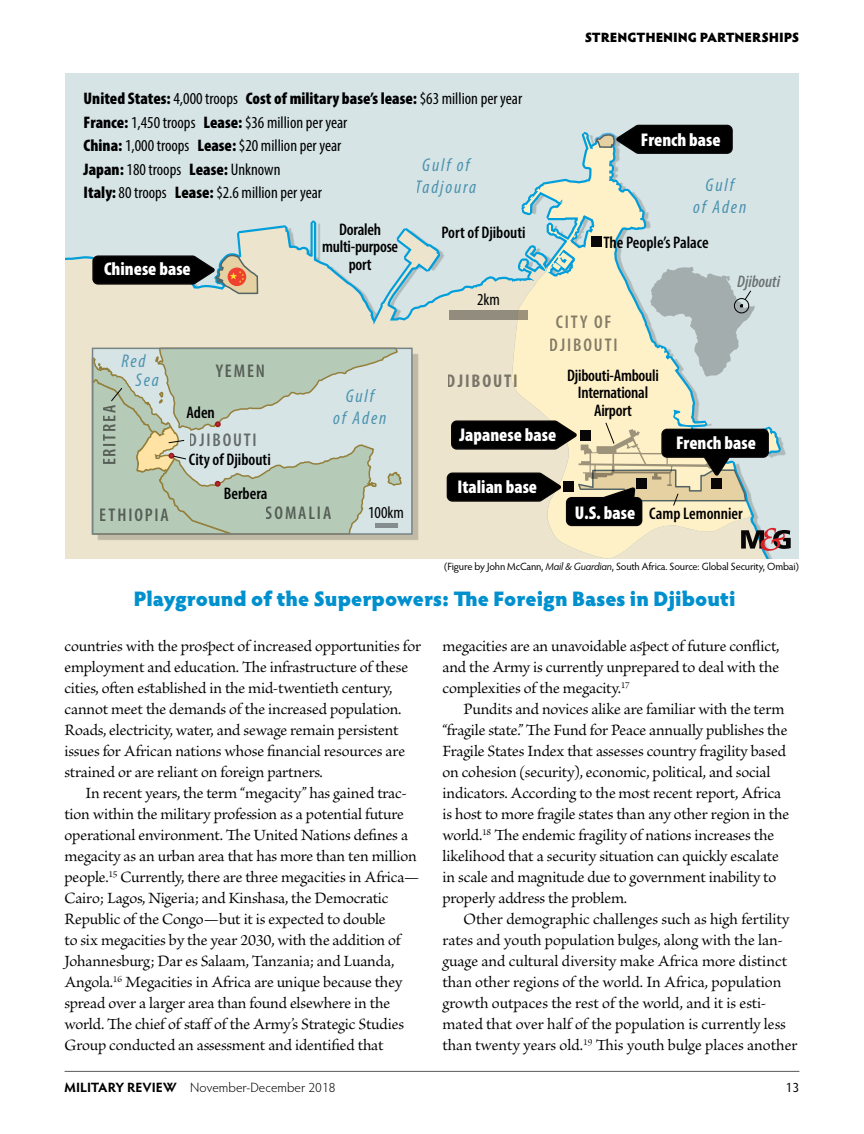
<style>
.page{position:relative;width:864px;height:1134px;background:#fff}
.page>*{position:absolute;margin:0;border:0;box-sizing:border-box;transform-origin:0 0}
.t1{font:900 21px "Hypatia Sans Pro";color:#0090ce}
.t2{font:900 condensed 18.45px "Myriad Pro";color:#fff}
.t3{font:600 condensed 18.45px/22.2px "Myriad Pro";letter-spacing:.1em;color:#080606;text-align:center}
.t4{font:italic condensed 18.45px/22.2px "Myriad Pro";letter-spacing:.1em;color:#006690;text-align:center}
.t5{font:700 condensed 18.45px "Myriad Pro";letter-spacing:.1em;color:#080606}
.t6{font:condensed 16.8px/23.5px "Myriad Pro";color:#000}
.t7{font:600 condensed 16.8px/17.7px "Myriad Pro";letter-spacing:-.01em;color:#000;text-align:center}
.t8{font:italic 600 condensed 16.8px "Myriad Pro";color:#000}
.t9{font:16.5px/21px "Brioso Pro";letter-spacing:-.01em;color:#000}
.t10{font:300 13.5px "Hypatia Sans Pro";color:#000}
.t11{font:900 13.5px "Hypatia Sans Pro";letter-spacing:-.01em;color:#000}
.t12{font:13.5px "Hypatia Sans Pro";color:#000}
.t13{font:10.5px "Hypatia Sans Pro";letter-spacing:-.015em;color:#000}
.s1{font-weight:900}
.s2{font-style:italic}
.s3{font-weight:700}
</style>
<div class="page">
<hr style="left:65px;top:1071px;width:734px;height:1px;background:#58595b">
<div style="left:65px;top:127px;width:734px;height:96px;background:#d6e4e6"></div>
<svg style="left:512px;top:134px;width:239px;height:89px;background:#d4e2de"></svg>
<svg style="left:65px;top:223px;width:734px;height:336px;background:#dde4d7"></svg>
<div style="left:449px;top:310px;width:79px;height:9px;background:#918c7e"></div>
<svg style="left:590px;top:124px;width:144px;height:31px;background:#3d413f"></svg>
<div style="left:591px;top:236px;width:10px;height:10px;background:#080606"></div>
<svg style="left:92px;top:254px;width:167px;height:41px;background:#6e6960"></svg>
<svg style="left:650px;top:267px;width:105px;height:110px;background:#bac6c6"></svg>
<div style="left:65px;top:300px;width:406px;height:259px;background:#ece4cd"></div>
<svg style="left:403px;top:350px;width:8px;height:183px"></svg>
<svg style="left:91px;top:347px;width:312px;height:194px;background:#c0cfc1"></svg>
<svg style="left:446px;top:420px;width:345px;height:131px;background:#a39e8b"></svg>
<p class="t6" style="left:84px;top:87px;width:440px"><span class="s1">United States:</span> 4,000 troops <span class="s1">Cost of military base’s lease:</span> $63 million per year <span class="s1">France:</span> 1,450 troops <span class="s1">Lease:</span> $36 million per year<br><span class="s1">China:</span> 1,000 troops <span class="s1">Lease:</span> $20 million per year<br><span class="s1">Japan:</span> 180 troops <span class="s1">Lease:</span> Unknown<br><span class="s1">Italy:</span> 80 troops <span class="s1">Lease:</span> $2.6 million per year</p>
<p class="t4" style="left:416px;top:153px;width:62px">Gulf of<br>Tadjoura</p>
<p class="t2" style="left:104px;top:257px;width:88px">Chinese base</p>
<p class="t7" style="left:322px;top:220px;width:78px">Doraleh multi-purpose port</p>
<p class="t7" style="left:441px;top:223px;width:86px">Port of Djibouti</p>
<p class="t6" style="left:477px;top:287px;width:24px">2km</p>
<p class="t11" style="left:585px;top:27px;width:216px">STRENGTHENING PARTNERSHIPS</p>
<p class="t2" style="left:641px;top:128px;width:81px">French base</p>
<p class="t4" style="left:693px;top:173px;width:55px">Gulf<br>of Aden</p>
<p class="t7" style="left:603px;top:233px;width:107px">The People’s Palace</p>
<p class="t3" style="left:550px;top:311px;width:69px">CITY OF<br>DJIBOUTI</p>
<p class="t8" style="left:737px;top:271px;width:44px">Djibouti</p>
<p class="t4" style="left:136px;top:352px;width:25px;line-height:18.5px;text-align:left;text-indent:-14px">Red<br>Sea</p>
<p class="t3" style="left:98px;top:465px;width:62px;rotate:-90deg">ERITREA</p>
<p class="t3" style="left:100px;top:504px;width:71px">ETHIOPIA</p>
<p class="t3" style="left:216px;top:360px;width:51px">YEMEN</p>
<p class="t7" style="left:187px;top:404px;width:30px">Aden</p>
<p class="t3" style="left:189px;top:429px;width:69px">DJIBOUTI</p>
<p class="t4" style="left:333px;top:384px;width:55px">Gulf<br>of Aden</p>
<p class="t7" style="left:189px;top:450px;width:83px">City of Djibouti</p>
<p class="t3" style="left:266px;top:502px;width:67px">SOMALIA</p>
<p class="t7" style="left:224px;top:484px;width:45px">Berbera</p>
<p class="t6" style="left:368px;top:500px;width:37px">100km</p>
<p class="t5" style="left:447px;top:369px;width:72px">DJIBOUTI</p>
<p class="t2" style="left:459px;top:423px;width:98px">Japanese base</p>
<p class="t2" style="left:457px;top:475px;width:81px">Italian base</p>
<p class="t7" style="left:567px;top:366px;width:93px">Djibouti-Ambouli<br>International<br>Airport</p>
<p class="t2" style="left:676px;top:431px;width:81px">French base</p>
<p class="t2" style="left:575px;top:501px;width:62px">U.S. base</p>
<p class="t7" style="left:649px;top:504px;width:95px">Camp Lemonnier</p>
<p class="t13" style="left:444px;top:560px;width:356px">(Figure by John McCann, <span class="s2">Mail &amp; Guardian</span>, South Africa. Source: Global Security, Ombai)</p>
<p class="t1" style="left:133px;top:583px;width:604px">Playground of the Superpowers: The Foreign Bases in Djibouti</p>
<p class="t9" style="left:64px;top:636px;width:358px">countries with the prospect of increased opportunities for employment and education. The infrastructure of these cities, often established in the mid-twentieth century, cannot meet the demands of the increased population.<br>Roads, electricity, water, and sewage remain persistent issues for African nations whose financial resources are strained or are reliant on foreign partners.</p>
<p class="t9" style="left:64px;top:783px;width:357px;text-indent:21px">In recent years, the term “megacity” has gained trac&shy;tion within the military profession as a potential future operational environment. The United Nations defines a megacity as an urban area that has more than ten million people.<sup>15</sup> Currently, there are three megacities in Africa— Cairo; Lagos, Nigeria; and Kinshasa, the Democratic Republic of the Congo—but it is expected to double<br>to six megacities by the year 2030, with the addition of Johannesburg; Dar es Salaam, Tanzania; and Luanda, Angola.<sup>16</sup> Megacities in Africa are unique because they spread over a larger area than found elsewhere in the world. The chief of staff of the Army’s Strategic Studies Group conducted an assessment and identified that</p>
<p class="t9" style="left:442px;top:636px;width:339px;text-align:justify">megacities are an unavoidable aspect of future conflict, and the Army is currently unprepared to deal with the complexities of the megacity.<sup>17</sup></p>
<p class="t9" style="left:442px;top:699px;width:348px;text-indent:21px">Pundits and novices alike are familiar with the term “fragile state.” The Fund for Peace annually publishes the Fragile States Index that assesses country fragility based on cohesion (security), economic, political, and social indicators. According to the most recent report, Africa is host to more fragile states than any other region in the world.<sup>18</sup> The endemic fragility of nations increases the likelihood that a security situation can quickly escalate in scale and magnitude due to government inability to properly address the problem.</p>
<p class="t9" style="left:442px;top:909px;width:357px;text-indent:21px">Other demographic challenges such as high fertility rates and youth population bulges, along with the lan&shy;guage and cultural diversity make Africa more distinct than other regions of the world. In Africa, population growth outpaces the rest of the world, and it is esti&shy;mated that over half of the population is currently less than twenty years old.<sup>19</sup> This youth bulge places another</p>
<p class="t10" style="left:64px;top:1079px;width:273px"><span class="s3">MILITARY REVIEW</span> November-December 2018</p>
<p class="t12" style="left:786px;top:1078px;width:15px">13</p>
</div>
